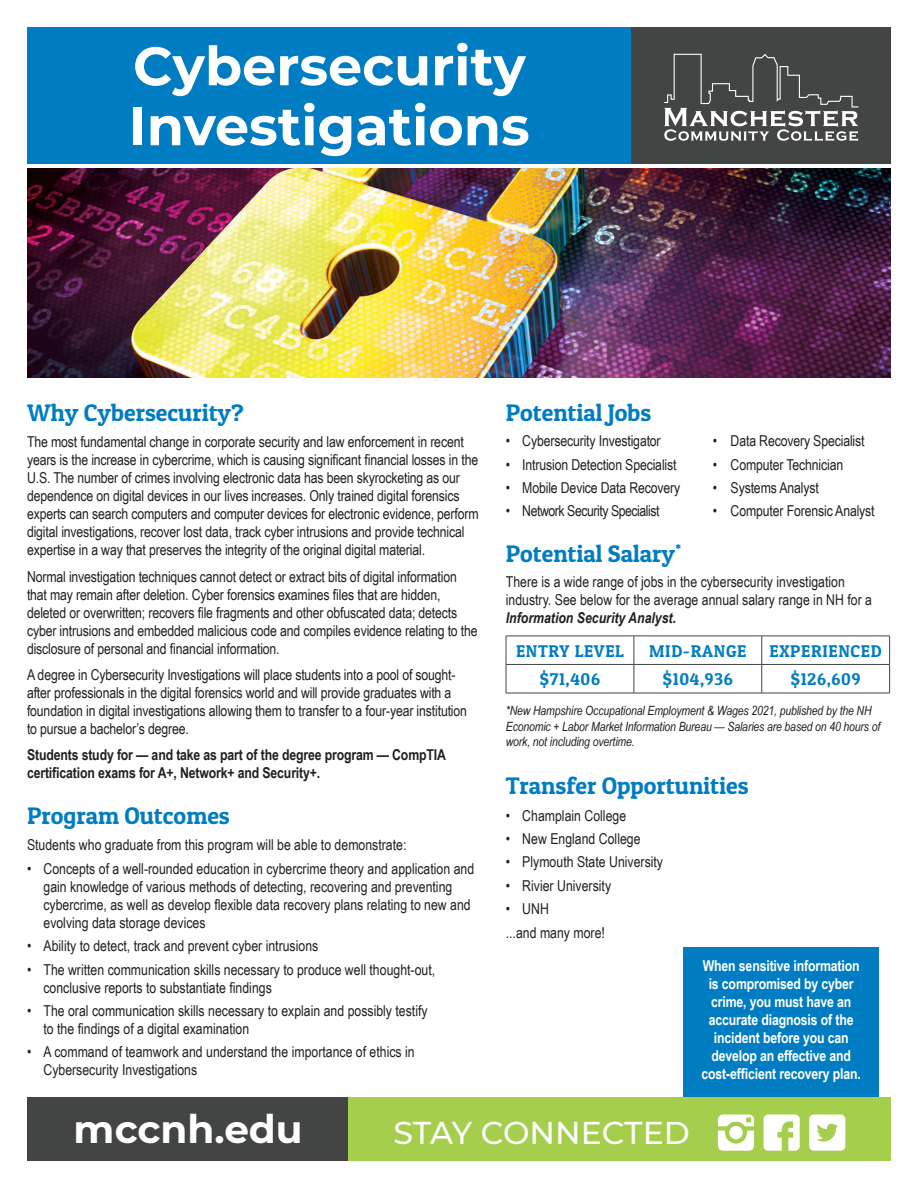
<style>
.page{position:relative;width:918px;height:1188px;background:#fff}
.page>*{position:absolute;margin:0;border:0;box-sizing:border-box;transform-origin:0 0}
.t1{font:700 54px/60px "Montserrat";color:#fff}
.t2{font:700 39px "Montserrat";color:#fff}
.t3{font:500 31.5px "Montserrat";letter-spacing:-.005em;color:#fff}
.text{font:24px "Patua One";color:#007dc2}
.t4{font:17.1px "Patua One";letter-spacing:.04em;color:#007dc2}
.Policies_8_5pt{font:15px/18px "Arial Narrow";letter-spacing:-.01em;color:#231f20}
.t5{font:700 15px/18px "Arial Narrow";letter-spacing:-.01em;color:#fff;text-align:center}
.text-2{font:15px/18px "Arial Narrow";color:#231f20}
.Policies_8_5pt-2{font:700 15px/18px "Arial Narrow";letter-spacing:-.01em;color:#231f20}
.list{font:15px "Arial Narrow";color:#231f20}
.Policies_8_5pt-3{font:15px "Arial Narrow";letter-spacing:-.03em;color:#231f20}
.text-3{font:italic 12.75px/15.3px "Arial Narrow";letter-spacing:-.01em;color:#231f20}
.s1{font-weight:700;font-style:italic}
</style>
<div class="page">
<img style="left:27px;top:168px;width:864px;height:210px">
<div style="left:27px;top:27px;width:605px;height:139px;background:#007dc2"></div>
<div style="left:632px;top:27px;width:259px;height:139px;background:#434545"></div>
<svg style="left:664px;top:54px;width:194px;height:87px"></svg>
<div style="left:684px;top:947px;width:195px;height:199px;background:#007dc2"></div>
<hr style="left:506px;top:636px;width:128px;height:1px;background:#434545">
<hr style="left:634px;top:636px;width:128px;height:1px;background:#434545">
<hr style="left:762px;top:636px;width:128px;height:1px;background:#434545">
<svg style="left:506px;top:636px;width:1px;height:57px"></svg>
<hr style="left:506px;top:664px;width:128px;height:1px;background:#434545">
<hr style="left:506px;top:693px;width:128px;height:1px;background:#434545">
<svg style="left:634px;top:636px;width:1px;height:57px"></svg>
<hr style="left:634px;top:664px;width:128px;height:1px;background:#434545">
<hr style="left:634px;top:693px;width:128px;height:1px;background:#434545">
<svg style="left:761px;top:636px;width:1px;height:57px"></svg>
<hr style="left:762px;top:664px;width:128px;height:1px;background:#434545">
<svg style="left:889px;top:636px;width:1px;height:57px"></svg>
<hr style="left:762px;top:693px;width:128px;height:1px;background:#434545">
<hr style="left:27px;top:164px;width:864px;height:4px;background:#fff">
<div style="left:27px;top:1098px;width:322px;height:63px;background:#434545"></div>
<div style="left:349px;top:1098px;width:542px;height:63px;background:#a4ce4c"></div>
<svg style="left:718px;top:1115px;width:36px;height:36px"></svg>
<svg style="left:764px;top:1115px;width:36px;height:36px"></svg>
<svg style="left:809px;top:1115px;width:36px;height:36px"></svg>
<p class="t1" style="left:129px;top:33px;width:402px">Cybersecurity<br>Investigations</p>
<p class="text" style="left:27px;top:398px;width:218px">Why Cybersecurity?</p>
<p class="Policies_8_5pt" style="left:27px;top:433px;width:453px">The most fundamental change in corporate security and law enforcement in recent years is the increase in cybercrime, which is causing significant financial losses in the U.S. The number of crimes involving electronic data has been skyrocketing as our dependence on digital devices in our lives increases. Only trained digital forensics experts can search computers and computer devices for electronic evidence, perform digital investigations, recover lost data, track cyber intrusions and provide technical expertise in a way that preserves the integrity of the original digital material.</p>
<p class="Policies_8_5pt" style="left:27px;top:567px;width:452px">Normal investigation techniques cannot detect or extract bits of digital information that may remain after deletion. Cyber forensics examines files that are hidden, deleted or overwritten; recovers file fragments and other obfuscated data; detects cyber intrusions and embedded malicious code and compiles evidence relating to the disclosure of personal and financial information.</p>
<p class="Policies_8_5pt" style="left:27px;top:665px;width:442px">A degree in Cybersecurity Investigations will place students into a pool of sought&shy;after professionals in the digital forensics world and will provide graduates with a foundation in digital investigations allowing them to transfer to a four-year institution to pursue a bachelor’s degree.</p>
<p class="Policies_8_5pt-2" style="left:27px;top:745px;width:421px">Students study for — and take as part of the degree program — CompTIA certification exams for A+, Network+ and Security+.</p>
<p class="text" style="left:27px;top:800px;width:204px">Program Outcomes</p>
<p class="list" style="left:27px;top:833px;width:381px">Students who graduate from this program will be able to demonstrate:</p>
<p class="Policies_8_5pt" style="left:44px;top:859px;width:432px;text-indent:-16px">• Concepts of a well-rounded education in cybercrime theory and application and gain knowledge of various methods of detecting, recovering and preventing cybercrime, as well as develop flexible data recovery plans relating to new and evolving data storage devices</p>
<p class="Policies_8_5pt" style="left:27px;top:936px;width:293px">• Ability to detect, track and prevent cyber intrusions</p>
<p class="Policies_8_5pt" style="left:44px;top:960px;width:393px;text-indent:-16px">• The written communication skills necessary to produce well thought-out, conclusive reports to substantiate findings</p>
<p class="Policies_8_5pt" style="left:44px;top:1001px;width:386px;text-indent:-16px">• The oral communication skills necessary to explain and possibly testify to the findings of a digital examination</p>
<p class="Policies_8_5pt" style="left:44px;top:1042px;width:373px;text-indent:-16px">• A command of teamwork and understand the importance of ethics in<br>Cybersecurity Investigations</p>
<p class="t2" style="left:74px;top:1101px;width:231px">mccnh.edu</p>
<p class="t3" style="left:394px;top:1111px;width:298px">STAY CONNECTED</p>
<p class="text" style="left:506px;top:398px;width:147px">Potential Jobs</p>
<p class="Policies_8_5pt" style="left:506px;top:431px;width:156px">• Cybersecurity Investigator</p>
<p class="Policies_8_5pt" style="left:713px;top:431px;width:153px">• Data Recovery Specialist</p>
<p class="Policies_8_5pt" style="left:506px;top:455px;width:172px">• Intrusion Detection Specialist</p>
<p class="Policies_8_5pt" style="left:713px;top:455px;width:132px">• Computer Technician</p>
<p class="Policies_8_5pt" style="left:506px;top:478px;width:176px">• Mobile Device Data Recovery</p>
<p class="Policies_8_5pt" style="left:713px;top:478px;width:107px">• Systems Analyst</p>
<p class="Policies_8_5pt-3" style="left:506px;top:500px;width:155px">• Network Security Specialist</p>
<p class="Policies_8_5pt" style="left:713px;top:501px;width:163px">• Computer Forensic Analyst</p>
<p class="text" style="left:506px;top:539px;width:177px">Potential Salary<sup>*</sup></p>
<p class="text-2" style="left:506px;top:572px;width:368px">There is a wide range of jobs in the cybersecurity investigation industry. See below for the average annual salary range in NH for a<br><span class="s1">Information Security Analyst.</span></p>
<p class="t4" style="left:516px;top:640px;width:109px">ENTRY LEVEL</p>
<p class="t4" style="left:649px;top:640px;width:99px">MID-RANGE</p>
<p class="t4" style="left:770px;top:640px;width:114px">EXPERIENCED</p>
<p class="t4" style="left:540px;top:669px;width:62px">$71,406</p>
<p class="t4" style="left:663px;top:669px;width:71px">$104,936</p>
<p class="t4" style="left:791px;top:669px;width:71px">$126,609</p>
<p class="text-3" style="left:506px;top:703px;width:376px">*New Hampshire Occupational Employment &amp; Wages 2021, published by the NH<br>Economic + Labor Market Information Bureau — Salaries are based on 40 hours of work, not including overtime.</p>
<p class="text" style="left:506px;top:771px;width:244px">Transfer Opportunities</p>
<p class="Policies_8_5pt" style="left:506px;top:806px;width:122px">• Champlain College</p>
<p class="Policies_8_5pt" style="left:506px;top:829px;width:136px">• New England College</p>
<p class="Policies_8_5pt" style="left:506px;top:853px;width:159px">• Plymouth State University</p>
<p class="Policies_8_5pt" style="left:506px;top:876px;width:107px">• Rivier University</p>
<p class="Policies_8_5pt" style="left:506px;top:899px;width:45px">• UNH</p>
<p class="text-2" style="left:506px;top:923px;width:101px">...and many more!</p>
<p class="t5" style="left:702px;top:956px;width:161px">When sensitive information is compromised by cyber crime, you must have an accurate diagnosis of the incident before you can develop an effective and cost-efficient recovery plan.</p>
</div>
